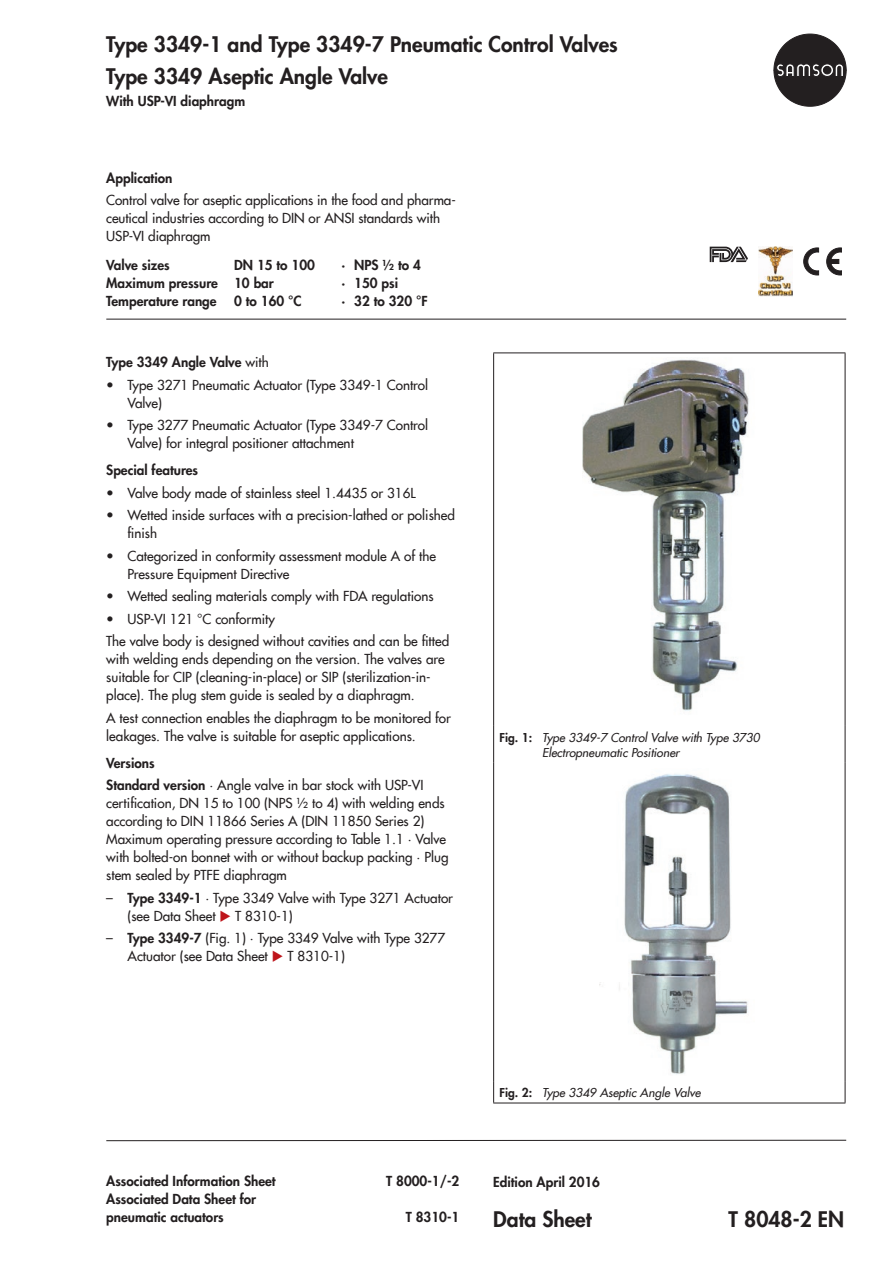
<style>
.page{position:relative;width:893px;height:1263px;background:#fff}
.page>*{position:absolute;margin:0;border:0;box-sizing:border-box;transform-origin:0 0}
.t1{font:800 21px/31.5px "Futura Com";color:#231f20}
.t2{font:500 13.5px/18px "Futura Com";color:#231f20}
.t3{font:800 13.5px/18px "Futura Com";color:#231f20}
.t4{font:italic 500 12px/15px "Futura Com";color:#231f20}
.s1{font-weight:500}
.s2{font-family:"Futura";font-weight:400}
.s3{font-weight:800}
.s4{color:#be151b}
.s5{font-weight:800;font-style:normal}
</style>
<div class="page">
<svg style="left:774px;top:34px;width:72px;height:72px"></svg>
<hr style="left:106px;top:319px;width:740px;height:1px;background:#231f20">
<svg style="left:106px;top:1139px;width:741px;height:2px"></svg>
<svg style="left:710px;top:247px;width:38px;height:15px"></svg>
<img style="left:759px;top:247px;width:34px;height:49px">
<svg style="left:804px;top:248px;width:15px;height:27px"></svg>
<svg style="left:827px;top:248px;width:15px;height:27px"></svg>
<hr style="left:829px;top:259px;width:10px;height:4px;background:#231f20">
<hr style="left:493px;top:352px;width:352px;height:1px;background:#231f20">
<hr style="left:493px;top:353px;width:1px;height:373px;background:#231f20">
<hr style="left:845px;top:353px;width:1px;height:373px;background:#231f20">
<hr style="left:493px;top:726px;width:1px;height:37px;background:#231f20">
<hr style="left:845px;top:726px;width:1px;height:37px;background:#231f20">
<hr style="left:493px;top:763px;width:1px;height:318px;background:#231f20">
<hr style="left:845px;top:763px;width:1px;height:318px;background:#231f20">
<svg style="left:493px;top:1081px;width:1px;height:21px"></svg>
<svg style="left:845px;top:1081px;width:1px;height:21px"></svg>
<hr style="left:493px;top:1102px;width:352px;height:1px;background:#231f20">
<img style="left:582px;top:359px;width:167px;height:352px">
<img style="left:599px;top:774px;width:149px;height:301px">
<h1 class="t1" style="left:106px;top:28px;width:513px">Type 3349-1 and Type 3349-7 Pneumatic Control Valves<br>Type 3349 Aseptic Angle Valve</h1>
<p class="t3" style="left:106px;top:92px;width:140px">With USP-VI diaphragm</p>
<p class="t3" style="left:106px;top:168px;width:68px">Application</p>
<p class="t2" style="left:106px;top:190px;width:351px">Control valve for aseptic applications in the food and pharma&shy;ceutical industries according to DIN or ANSI standards with<br>USP-VI diaphragm</p>
<p class="t3" style="left:106px;top:255px;width:65px">Valve sizes</p>
<p class="t3" style="left:234px;top:255px;width:82px">DN 15 to 100</p>
<p class="t3" style="left:341px;top:255px;width:81px">· NPS ½ to 4</p>
<p class="t3" style="left:106px;top:273px;width:169px">Maximum pressure 10 bar</p>
<p class="t3" style="left:341px;top:273px;width:58px">· 150 psi</p>
<p class="t3" style="left:106px;top:291px;width:112px">Temperature range</p>
<p class="t3" style="left:234px;top:291px;width:69px">0 to 160 °C</p>
<p class="t3" style="left:341px;top:291px;width:88px">· 32 to 320 °F</p>
<p class="t3" style="left:106px;top:353px;width:164px">Type 3349 Angle Valve <span class="s1">with</span></p>
<p class="t2" style="left:128px;top:375px;width:302px;text-indent:-21px"><span class="s2">•</span> Type 3271 Pneumatic Actuator (Type 3349-1 Control<br>Valve)</p>
<p class="t2" style="left:128px;top:415px;width:302px;text-indent:-21px"><span class="s2">•</span> Type 3277 Pneumatic Actuator (Type 3349-7 Control<br>Valve) for integral positioner attachment</p>
<p class="t3" style="left:106px;top:461px;width:93px">Special features</p>
<p class="t2" style="left:106px;top:483px;width:311px"><span class="s2">•</span> Valve body made of stainless steel 1.4435 or 316L</p>
<p class="t2" style="left:128px;top:505px;width:329px;text-indent:-21px"><span class="s2">•</span> Wetted inside surfaces with a precision-lathed or polished finish</p>
<p class="t2" style="left:128px;top:546px;width:310px;text-indent:-21px"><span class="s2">•</span> Categorized in conformity assessment module A of the<br>Pressure Equipment Directive</p>
<p class="t2" style="left:106px;top:586px;width:329px"><span class="s2">•</span> Wetted sealing materials comply with FDA regulations</p>
<p class="t2" style="left:106px;top:607px;width:344px;line-height:22.5px"><span class="s2">•</span> USP-VI 121 °C conformity<br>The valve body is designed without cavities and can be fitted</p>
<p class="t2" style="left:106px;top:649px;width:340px">with welding ends depending on the version. The valves are suitable for CIP (cleaning-in-place) or SIP (sterilization-in&shy;place). The plug stem guide is sealed by a diaphragm.</p>
<p class="t2" style="left:106px;top:708px;width:346px">A test connection enables the diaphragm to be monitored for leakages. The valve is suitable for aseptic applications.</p>
<p class="t2" style="left:106px;top:751px;width:319px;line-height:22.5px"><span class="s3">Versions<br>Standard version</span> · Angle valve in bar stock with USP-VI</p>
<p class="t2" style="left:106px;top:793px;width:344px">certification, DN 15 to 100 (NPS ½ to 4) with welding ends according to DIN 11866 Series A (DIN 11850 Series 2)<br>Maximum operating pressure according to Table 1.1 · Valve with bolted-on bonnet with or without backup packing · Plug stem sealed by PTFE diaphragm</p>
<p class="t2" style="left:128px;top:888px;width:327px;text-indent:-21px"><span class="s2">–</span> <span class="s3">Type 3349-1</span> · Type 3349 Valve with Type 3271 Actuator (see Data Sheet <span class="s4">◆</span> T 8310-1)</p>
<p class="t2" style="left:128px;top:928px;width:319px;text-indent:-21px"><span class="s2">–</span> <span class="s3">Type 3349-7</span> (Fig. 1) · Type 3349 Valve with Type 3277<br>Actuator (see Data Sheet <span class="s4">◆</span> T 8310-1)</p>
<p class="t4" style="left:542px;top:729px;width:219px;text-indent:-43px"><span class="s5">Fig. 1:</span> Type 3349-7 Control Valve with Type 3730<br>Electropneumatic Positioner</p>
<p class="t3" style="left:106px;top:1172px;width:171px">Associated Information Sheet</p>
<p class="t3" style="left:386px;top:1172px;width:74px">T 8000-1/-2</p>
<p class="t3" style="left:106px;top:1190px;width:151px">Associated Data Sheet for pneumatic actuators</p>
<p class="t3" style="left:406px;top:1208px;width:55px">T 8310-1</p>
<p class="t4" style="left:500px;top:1084px;width:202px"><span class="s5">Fig. 2:</span> Type 3349 Aseptic Angle Valve</p>
<p class="t3" style="left:493px;top:1172px;width:108px">Edition April 2016</p>
<h1 class="t1" style="left:493px;top:1203px;width:100px">Data Sheet</h1>
<h1 class="t1" style="left:729px;top:1203px;width:117px">T 8048-2 EN</h1>
</div>
